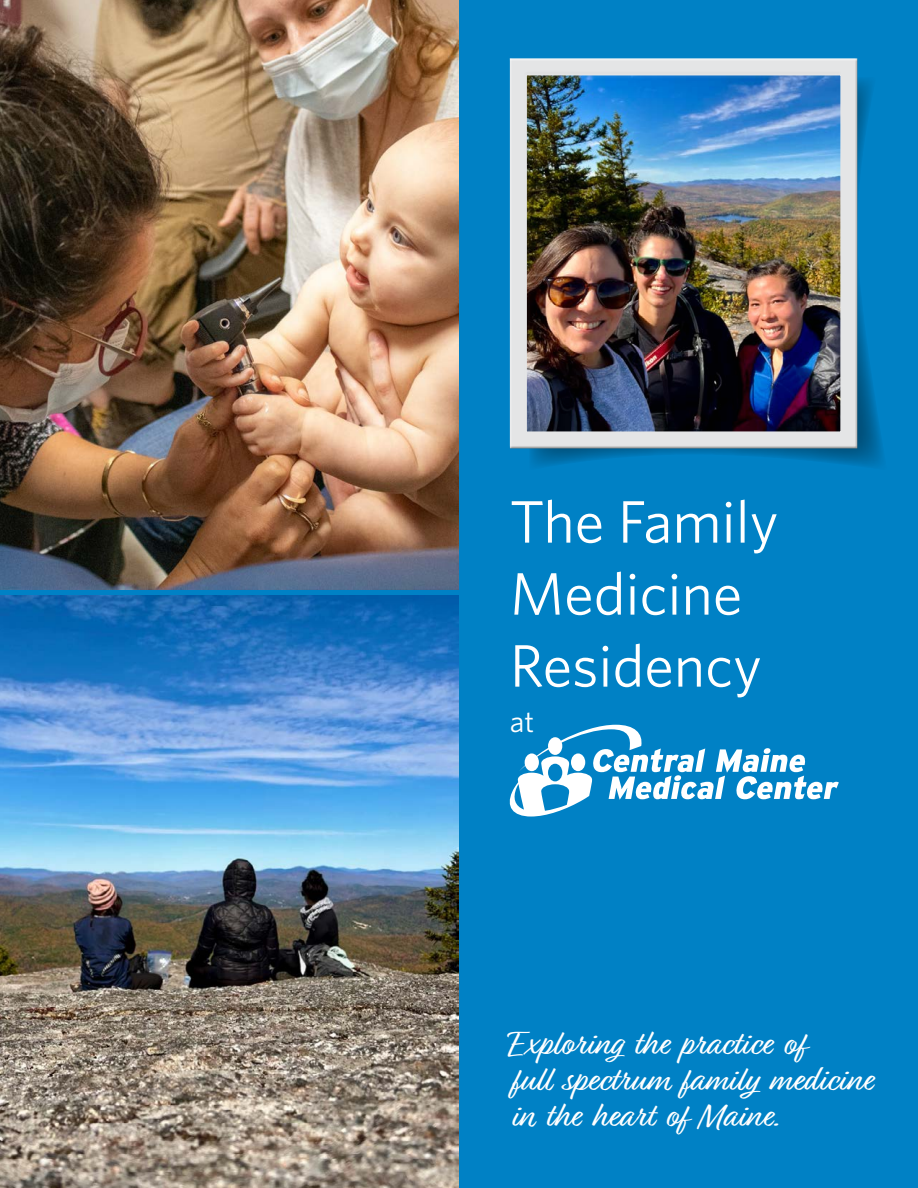
<style>
.page{position:relative;width:918px;height:1188px;background:#0081c5}
.page>*{position:absolute;margin:0;border:0;box-sizing:border-box;transform-origin:0 0}
.t1{font:60px/72px "Whitney";color:#fff}
.t2{font:36px/36px "Relation";color:#fff}
.t3{font:30px "Whitney";color:#fff}
</style>
<div class="page">
<img style="left:0;top:0;width:459px;height:589px">
<img style="left:0;top:595px;width:459px;height:593px">
<svg style="left:510px;top:725px;width:329px;height:92px"></svg>
<svg style="left:530px;top:80px;width:353px;height:386px"></svg>
<svg style="left:861px;top:79px;width:5px;height:370px"></svg>
<div style="left:507px;top:57px;width:354px;height:392px;background:#000;opacity:.33"></div>
<h1 class="t1" style="left:510px;top:484px;width:270px">The Family<br>Medicine<br>Residency</h1>
<p class="t3" style="left:510px;top:701px;width:26px">at</p>
<p class="t2" style="left:510px;top:1026px;width:364px">Exploring the practice of<br>full spectrum family medicine in the heart of Maine.</p>
</div>
